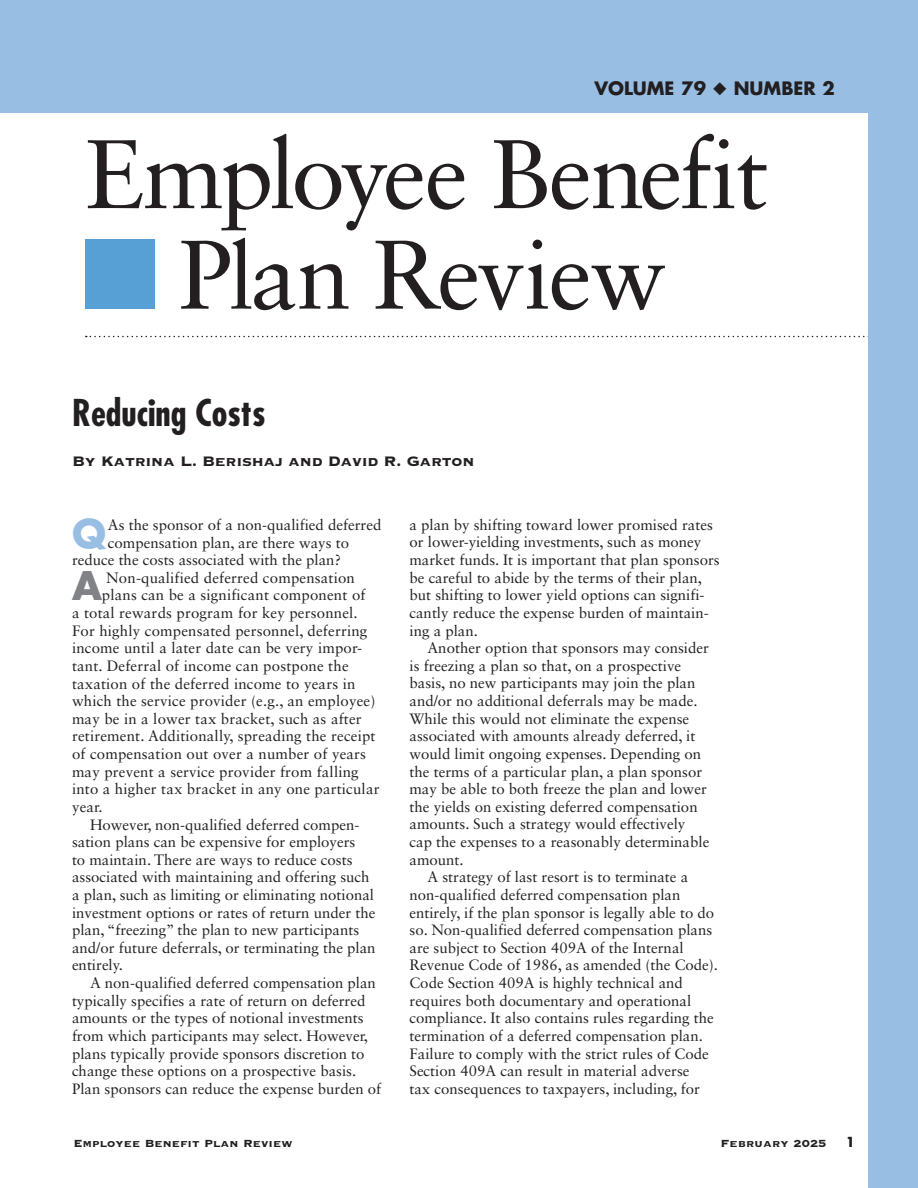
<style>
.page{position:relative;width:918px;height:1188px;background:#fff}
.page>*{position:absolute;margin:0;border:0;box-sizing:border-box;transform-origin:0 0}
.t1{font:97.5px/100.5px "Sabon LT Std";letter-spacing:-.025em;color:#231f20;text-align:center}
.t2{font:700 38.4px "Futura Std";color:#98bee3}
.t3{font:700 38.4px "Futura Std";color:#808285}
.t4{font:700 condensed 36px "Futura Std";color:#231f20}
.t5{font:18px "Copperplate Gothic Std 33 BC";letter-spacing:-.015em;color:#231f20}
.t6{font:700 18px "Futura Std";color:#231f20}
.t7{font:15px/17.5px "Sabon LT Std";color:#231f20}
.t8{font:13.5px "Copperplate Gothic Std 33 BC";color:#231f20}
.t9{font:700 13.5px "Futura Std";color:#231f20}
.s1{font-size:93px}
</style>
<div class="page">
<div style="left:0;top:0;width:918px;height:112px;background:#98bee3"></div>
<svg style="left:86px;top:336px;width:782px;height:1px"></svg>
<div style="left:85px;top:239px;width:69px;height:70px;background:#56a0d5"></div>
<div style="left:868px;top:0;width:50px;height:1188px;background:#98bee3"></div>
<p class="t6" style="left:594px;top:76px;width:242px">VOLUME 79 ◆ NUMBER 2</p>
<h1 class="t1" style="left:85px;top:123px;width:685px">Employee Benefit<br>P<span class="s1">l</span>an Review</h1>
<h3 class="t4" style="left:72px;top:390px;width:195px">Reducing Costs</h3>
<p class="t5" style="left:72px;top:452px;width:404px">By Katrina L. Berishaj and David R. Garton</p>
<h2 class="t2" style="left:72px;top:508px;width:36px">Q</h2>
<p class="t7" style="left:108px;top:516px;width:275px">As the sponsor of a non-qualified deferred</p>
<p class="t7" style="left:108px;top:533px;width:243px">compensation plan, are there ways to</p>
<p class="t7" style="left:72px;top:551px;width:271px">reduce the costs associated with the plan?</p>
<h2 class="t3" style="left:72px;top:560px;width:31px">A</h2>
<p class="t7" style="left:106px;top:569px;width:250px">Non-qualified deferred compensation</p>
<p class="t7" style="left:102px;top:586px;width:265px">plans can be a significant component of</p>
<p class="t7" style="left:72px;top:604px;width:287px">a total rewards program for key personnel.</p>
<p class="t7" style="left:72px;top:621px;width:297px">For highly compensated personnel, deferring</p>
<p class="t7" style="left:72px;top:639px;width:292px">income until a later date can be very impor-</p>
<p class="t7" style="left:72px;top:657px;width:278px">tant. Deferral of income can postpone the</p>
<p class="t7" style="left:72px;top:674px;width:285px">taxation of the deferred income to years in</p>
<p class="t7" style="left:72px;top:692px;width:305px">which the service provider (e.g., an employee)</p>
<p class="t7" style="left:72px;top:710px;width:291px">may be in a lower tax bracket, such as after</p>
<p class="t7" style="left:72px;top:727px;width:305px">retirement. Additionally, spreading the receipt</p>
<p class="t7" style="left:72px;top:745px;width:296px">of compensation out over a number of years</p>
<p class="t7" style="left:72px;top:762px;width:288px">may prevent a service provider from falling</p>
<p class="t7" style="left:72px;top:780px;width:309px">into a higher tax bracket in any one particular</p>
<p class="t7" style="left:72px;top:798px;width:32px">year.</p>
<p class="t7" style="left:90px;top:815px;width:271px">However, non-qualified deferred compen-</p>
<p class="t7" style="left:72px;top:833px;width:285px">sation plans can be expensive for employers</p>
<p class="t7" style="left:72px;top:851px;width:282px">to maintain. There are ways to reduce costs</p>
<p class="t7" style="left:72px;top:868px;width:299px">associated with maintaining and offering such</p>
<p class="t7" style="left:72px;top:886px;width:304px">a plan, such as limiting or eliminating notional</p>
<p class="t7" style="left:72px;top:903px;width:305px">investment options or rates of return under the</p>
<p class="t7" style="left:72px;top:921px;width:289px">plan, “freezing” the plan to new participants</p>
<p class="t7" style="left:72px;top:939px;width:305px">and/or future deferrals, or terminating the plan</p>
<p class="t7" style="left:72px;top:956px;width:53px">entirely.</p>
<p class="t7" style="left:90px;top:974px;width:287px">A non-qualified deferred compensation plan</p>
<p class="t7" style="left:72px;top:992px;width:295px">typically specifies a rate of return on deferred</p>
<p class="t7" style="left:72px;top:1009px;width:293px">amounts or the types of notional investments</p>
<p class="t7" style="left:72px;top:1027px;width:298px">from which participants may select. However,</p>
<p class="t7" style="left:72px;top:1044px;width:294px">plans typically provide sponsors discretion to</p>
<p class="t7" style="left:72px;top:1062px;width:286px">change these options on a prospective basis.</p>
<p class="t7" style="left:72px;top:1080px;width:311px">Plan sponsors can reduce the expense burden of</p>
<p class="t7" style="left:410px;top:516px;width:312px">a plan by shifting toward lower promised rates or lower-yielding investments, such as money market funds. It is important that plan sponsors be careful to abide by the terms of their plan, but shifting to lower yield options can signifi&shy;cantly reduce the expense burden of maintain&shy;ing a plan.</p>
<p class="t7" style="left:410px;top:639px;width:301px;text-indent:18px">Another option that sponsors may consider is freezing a plan so that, on a prospective basis, no new participants may join the plan and/or no additional deferrals may be made.<br>While this would not eliminate the expense associated with amounts already deferred, it would limit ongoing expenses. Depending on the terms of a particular plan, a plan sponsor may be able to both freeze the plan and lower the yields on existing deferred compensation amounts. Such a strategy would effectively cap the expenses to a reasonably determinable amount.</p>
<p class="t7" style="left:410px;top:868px;width:310px;text-indent:18px">A strategy of last resort is to terminate a non-qualified deferred compensation plan entirely, if the plan sponsor is legally able to do so. Non-qualified deferred compensation plans are subject to Section 409A of the Internal Revenue Code of 1986, as amended (the Code).<br>Code Section 409A is highly technical and requires both documentary and operational compliance. It also contains rules regarding the termination of a deferred compensation plan.<br>Failure to comply with the strict rules of Code Section 409A can result in material adverse<br>tax consequences to taxpayers, including, for</p>
<p class="t8" style="left:74px;top:1136px;width:221px">Employee Benefit Plan Review</p>
<p class="t8" style="left:721px;top:1136px;width:107px">February 2025</p>
<p class="t9" style="left:846px;top:1133px;width:11px">1</p>
</div>
